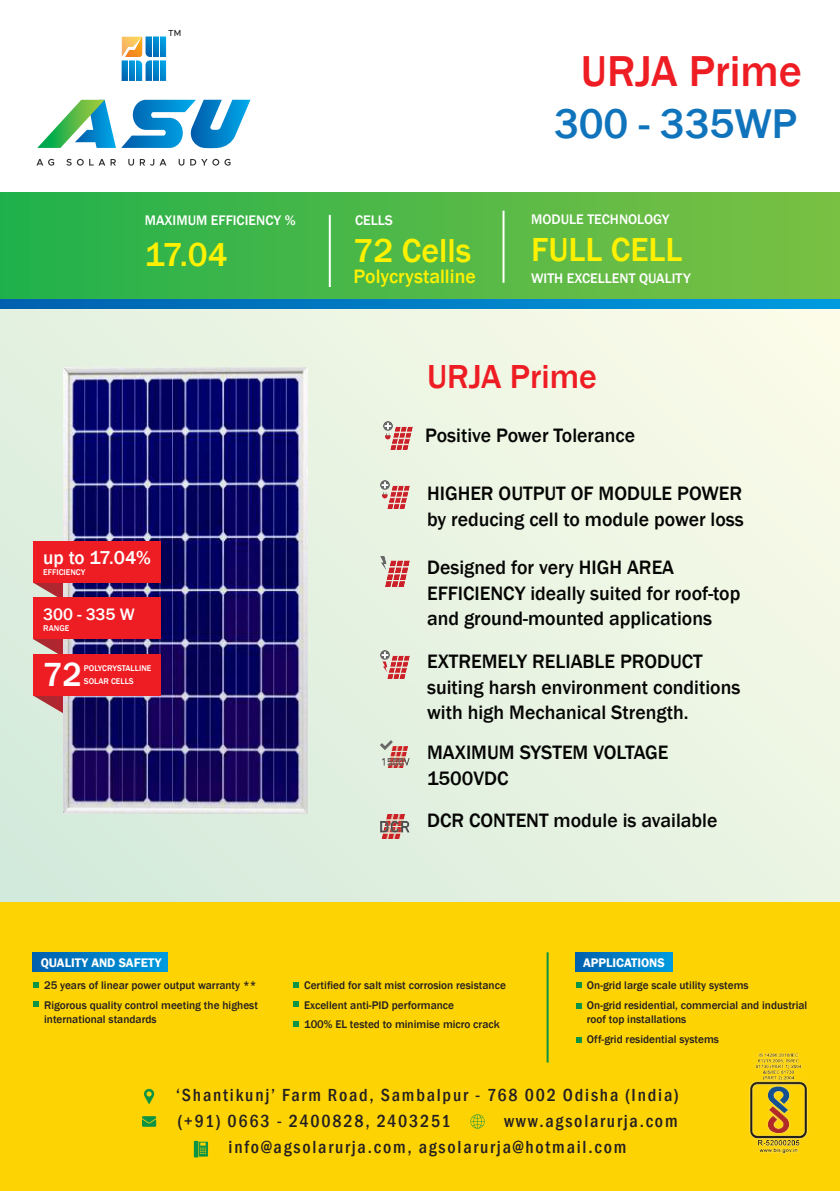
<style>
.page{position:relative;width:840px;height:1191px;background:#fff}
.page>*{position:absolute;margin:0;border:0;box-sizing:border-box;transform-origin:0 0}
.t1{font:500 44.4px "Franklin Gothic";color:#ee1d23}
.t2{font:500 42.8px "Franklin Gothic";color:#1074bc}
.t3{font:500 34.4px "Franklin Gothic";color:#fff;scale:.95 1}
.t4{font:500 34.2px "Franklin Gothic";color:#fff101}
.t5{font:500 34.2px "Franklin Gothic";color:#ee1d23}
.t6{font:500 20px/25.4px "Franklin Gothic";color:#050504}
.t7{font:500 20px "Franklin Gothic";color:#fff101}
.t8{font:500 19.2px "Franklin Gothic";letter-spacing:-.01em;color:#fff}
.t9{font:500 condensed 18px/26px "Franklin Gothic";letter-spacing:.1em;color:#231f20}
.t10{font:500 17px "Franklin Gothic";color:#fff}
.t11{font:500 14.2px "Franklin Gothic";color:#fff}
.t12{font:600 12.8px "Franklin Gothic";color:#fff}
.t13{font:500 11.4px/19.8px "Franklin Gothic";color:#231f20}
.t14{font:500 8.8px "Metropolis";color:#231f20}
.t15{font:500 8.6px/12.6px "Franklin Gothic";color:#fff}
</style>
<div class="page">
<div style="left:0;top:270px;width:839px;height:920px;background:linear-gradient(to right,#d9ecdd,#f4f8e6)"></div>
<div style="left:0;top:901px;width:839px;height:289px;background:#fed304"></div>
<svg style="left:33px;top:695px;width:30px;height:30px"></svg>
<svg style="left:33px;top:639px;width:30px;height:15px"></svg>
<svg style="left:33px;top:582px;width:30px;height:16px"></svg>
<img style="left:63px;top:367px;width:244px;height:446px">
<div style="left:0;top:270px;width:839px;height:39px;background:linear-gradient(to right,#0160ae,#009bde)"></div>
<div style="left:0;top:192px;width:839px;height:107px;background:linear-gradient(to right,#22b14c,#7dc043)"></div>
<hr style="left:328px;top:215px;width:2px;height:72px;background:#fff">
<hr style="left:502px;top:211px;width:2px;height:72px;background:#fff">
<div style="left:33px;top:541px;width:127px;height:41px;background:#ee1d23"></div>
<div style="left:33px;top:598px;width:127px;height:41px;background:#ee1d23"></div>
<div style="left:33px;top:654px;width:127px;height:41px;background:#ee1d23"></div>
<svg style="left:36px;top:159px;width:18px;height:7px"></svg>
<svg style="left:66px;top:159px;width:50px;height:7px"></svg>
<svg style="left:128px;top:159px;width:6px;height:7px"></svg>
<svg style="left:140px;top:159px;width:26px;height:7px"></svg>
<svg style="left:178px;top:159px;width:6px;height:7px"></svg>
<svg style="left:190px;top:159px;width:40px;height:7px"></svg>
<svg style="left:122px;top:36px;width:44px;height:45px"></svg>
<svg style="left:37px;top:100px;width:213px;height:48px"></svg>
<div style="left:33px;top:952px;width:134px;height:19px;background:linear-gradient(to right,#0160ae,#009ade)"></div>
<div style="left:575px;top:952px;width:97px;height:19px;background:linear-gradient(to right,#0160ad,#009bde)"></div>
<svg style="left:33px;top:982px;width:6px;height:6px"></svg>
<svg style="left:33px;top:1001px;width:6px;height:6px"></svg>
<svg style="left:293px;top:982px;width:5px;height:6px"></svg>
<svg style="left:293px;top:1001px;width:5px;height:6px"></svg>
<svg style="left:293px;top:1021px;width:5px;height:6px"></svg>
<svg style="left:576px;top:982px;width:5px;height:6px"></svg>
<svg style="left:576px;top:1003px;width:5px;height:5px"></svg>
<svg style="left:576px;top:1037px;width:5px;height:5px"></svg>
<hr style="left:546px;top:952px;width:2px;height:110px;background:#0d9344">
<svg style="left:144px;top:1088px;width:10px;height:16px"></svg>
<svg style="left:194px;top:1140px;width:14px;height:17px"></svg>
<svg style="left:142px;top:1116px;width:14px;height:10px"></svg>
<svg style="left:470px;top:1114px;width:14px;height:14px"></svg>
<img style="left:380px;top:814px;width:29px;height:24px">
<img style="left:380px;top:480px;width:29px;height:28px">
<img style="left:383px;top:421px;width:29px;height:29px">
<img style="left:380px;top:556px;width:29px;height:30px">
<img style="left:380px;top:650px;width:29px;height:29px">
<img style="left:380px;top:740px;width:29px;height:27px">
<img style="left:749px;top:1052px;width:59px;height:102px">
<p class="t14" style="left:168px;top:28px;width:15px">TM</p>
<p class="t11" style="left:145px;top:212px;width:152px">MAXIMUM EFFICIENCY %</p>
<h3 class="t4" style="left:145px;top:233px;width:84px">17.04</h3>
<h3 class="t8" style="left:43px;top:545px;width:109px">up to 17.04%</h3>
<p class="t15" style="left:43px;top:566px;width:44px">EFFICIENCY</p>
<h3 class="t10" style="left:43px;top:603px;width:93px">300 - 335 W</h3>
<p class="t15" style="left:43px;top:622px;width:28px">RANGE</p>
<h3 class="t3" style="left:43px;top:653px;width:42px">72</h3>
<p class="t15" style="left:84px;top:662px;width:69px">POLYCRYSTALLINE<br>SOLAR CELLS</p>
<h1 class="t1" style="left:580px;top:44px;width:222px">URJA Prime</h1>
<p class="t11" style="left:355px;top:212px;width:39px">CELLS</p>
<h3 class="t4" style="left:353px;top:230px;width:119px">72 Cells</h3>
<h3 class="t7" style="left:353px;top:264px;width:124px">Polycrystalline</h3>
<h2 class="t2" style="left:553px;top:97px;width:244px">300 - 335WP</h2>
<p class="t11" style="left:531px;top:210px;width:140px">MODULE TECHNOLOGY</p>
<h3 class="t4" style="left:531px;top:229px;width:153px">FULL CELL</h3>
<p class="t11" style="left:531px;top:269px;width:161px">WITH EXCELLENT QUALITY</p>
<h3 class="t5" style="left:427px;top:356px;width:171px">URJA Prime</h3>
<h3 class="t6" style="left:425px;top:423px;width:211px">Positive Power Tolerance</h3>
<h3 class="t6" style="left:427px;top:481px;width:318px">HIGHER OUTPUT OF MODULE POWER by reducing cell to module power loss</h3>
<h3 class="t6" style="left:427px;top:555px;width:314px">Designed for very HIGH AREA<br>EFFICIENCY ideally suited for roof-top and ground-mounted applications</h3>
<h3 class="t6" style="left:427px;top:649px;width:314px">EXTREMELY RELIABLE PRODUCT suiting harsh environment conditions with high Mechanical Strength.</h3>
<h3 class="t6" style="left:427px;top:740px;width:243px">MAXIMUM SYSTEM VOLTAGE<br>1500VDC</h3>
<h3 class="t6" style="left:427px;top:807px;width:292px">DCR CONTENT module is available</h3>
<p class="t12" style="left:41px;top:955px;width:122px">QUALITY AND SAFETY</p>
<p class="t12" style="left:582px;top:955px;width:83px">APPLICATIONS</p>
<p class="t13" style="left:44px;top:975px;width:215px">25 years of linear power output warranty **<br>Rigorous quality control meeting the highest</p>
<p class="t13" style="left:44px;top:1009px;width:114px">international standards</p>
<p class="t13" style="left:304px;top:975px;width:203px">Certified for salt mist corrosion resistance<br>Excellent anti-PID performance<br>100% EL tested to minimise micro crack</p>
<p class="t13" style="left:586px;top:975px;width:222px">On-grid large scale utility systems<br>On-grid residential, commercial and industrial</p>
<p class="t13" style="left:586px;top:1009px;width:133px">roof top installations<br>Off-grid residential systems</p>
<h3 class="t9" style="left:176px;top:1081px;width:503px">‘Shantikunj’ Farm Road, Sambalpur - 768 002 Odisha (India) (+91) 0663 - 2400828, 2403251</h3>
<h3 class="t9" style="left:228px;top:1107px;width:450px;text-indent:275px">www.agsolarurja.com info@agsolarurja.com, agsolarurja@hotmail.com</h3>
</div>
